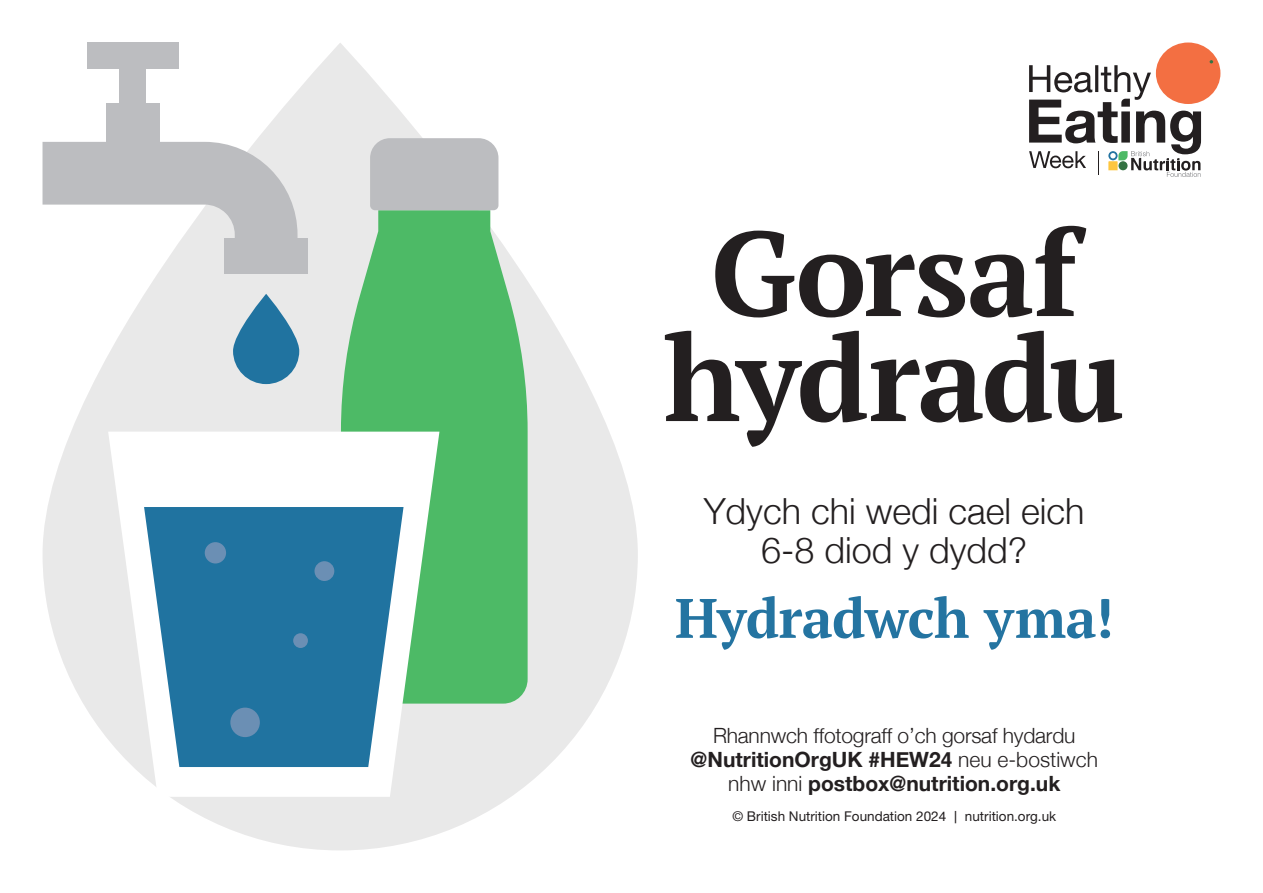
<style>
.page{position:relative;width:1263px;height:893px;background:#fff}
.page>*{position:absolute;margin:0;border:0;box-sizing:border-box;transform-origin:0 0}
.t1{font:700 120px/105px "PT Serif";letter-spacing:-.02em;color:#231f20;text-align:center}
.t2{font:700 55.5px "PT Serif";letter-spacing:-.01em;color:#2474a1}
.t3{font:300 36px/39px "Helvetica Neue";color:#231f20;text-align:center}
.t4{font:300 21px/24.2px "Helvetica Neue";letter-spacing:-.01em;color:#231f20;text-align:center}
.t5{font:13.5px "Helvetica Neue";color:#231f20}
.s1{font-weight:700}
.s2{font-family:"Helvetica";font-weight:700}
.s3{font-family:"Helvetica"}
.s4{font-size:16.5px}
</style>
<div class="page">
<svg style="left:43px;top:43px;width:595px;height:807px;fill:#e9e9e9"></svg>
<svg style="left:341px;top:210px;width:187px;height:494px;background:#5ebf75"></svg>
<div style="left:370px;top:138px;width:128px;height:72px;background:#bcbdc0"></div>
<div style="left:1156px;top:43px;width:64px;height:61px;background:#f36f42;border-radius:50%"></div>
<svg style="left:1029px;top:65px;width:172px;height:112px"></svg>
<svg style="left:108px;top:432px;width:331px;height:365px"></svg>
<svg style="left:144px;top:507px;width:259px;height:260px;background:#3e86ac"></svg>
<div style="left:230px;top:708px;width:30px;height:29px;background:#6b8fb4;border-radius:50%"></div>
<div style="left:314px;top:561px;width:20px;height:20px;background:#6b8fb4;border-radius:50%"></div>
<div style="left:293px;top:633px;width:15px;height:15px;background:#6b8fb4;border-radius:50%"></div>
<div style="left:205px;top:542px;width:21px;height:21px;background:#6b8fb4;border-radius:50%"></div>
<svg style="left:43px;top:142px;width:255px;height:114px"></svg>
<svg style="left:233px;top:294px;width:66px;height:90px;background:#4a8baf"></svg>
<div style="left:106px;top:103px;width:54px;height:82px;background:#bcbdc0"></div>
<div style="left:119px;top:69px;width:27px;height:37px;background:#bcbdc0"></div>
<div style="left:87px;top:43px;width:91px;height:26px;background:#bcbdc0"></div>
<div style="left:225px;top:238px;width:83px;height:36px;background:#bcbdc0"></div>
<h1 class="t1" style="left:664px;top:219px;width:462px">Gorsaf hydradu</h1>
<h3 class="t3" style="left:704px;top:489px;width:382px">Ydych chi wedi cael eich<br>6-8 diod y dydd?</h3>
<h2 class="t2" style="left:675px;top:582px;width:440px">Hydradwch yma!</h2>
<p class="t4" style="left:691px;top:722px;width:409px">Rhannwch ffotograff o’ch gorsaf hydardu <span class="s1">@NutritionOrgUK #HEW2</span><span class="s2">4</span> neu e-bostiwch nhw inni <span class="s1">postbox@nutrition.org.uk</span></p>
<p class="t5" style="left:732px;top:808px;width:325px">© British Nutrition Foundation 202<span class="s3">4</span> <span class="s4">|</span> nutrition.org.uk</p>
</div>
